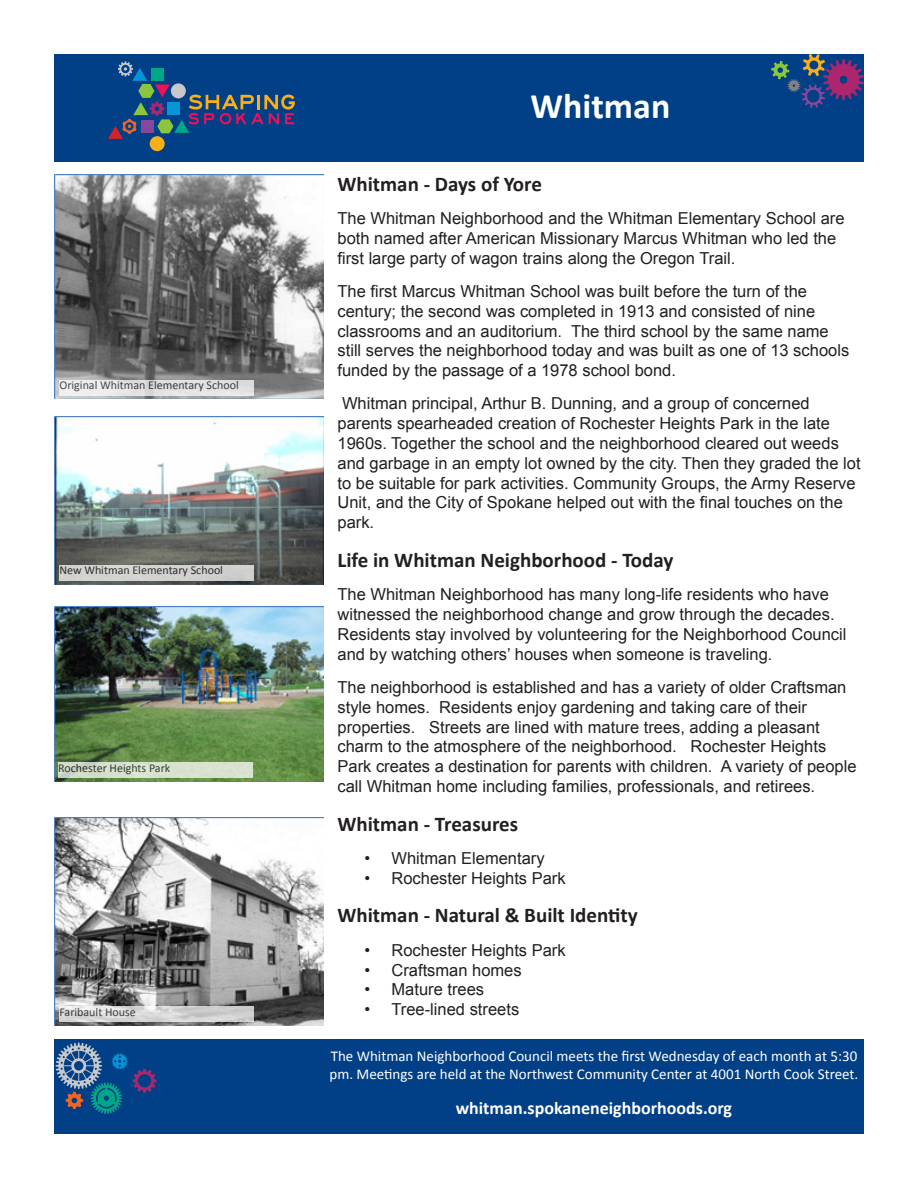
<style>
.page{position:relative;width:918px;height:1188px;background:#fff}
.page>*{position:absolute;margin:0;border:0;box-sizing:border-box;transform-origin:0 0}
.t1{font:700 36px "Calibri";color:#fff}
.Heading_1{font:700 21px "Calibri";color:#231f20}
.Footer_Bold{font:700 18px "Calibri";color:#fff}
.Body_Copy{font:16.5px/19.8px "Arial";color:#231f20}
.Footer_Normal{font:15px/18px "Calibri";color:#fff}
.t2{font:12px "Calibri";color:#231f20}
</style>
<div class="page">
<div style="left:54px;top:1040px;width:810px;height:94px;background:#014086"></div>
<div style="left:54px;top:54px;width:810px;height:108px;background:#014086"></div>
<svg style="left:771px;top:54px;width:93px;height:54px"></svg>
<div style="left:150px;top:136px;width:15px;height:15px;background:#faaf18;border-radius:50%"></div>
<svg style="left:108px;top:61px;width:187px;height:78px"></svg>
<svg style="left:56px;top:1043px;width:100px;height:71px"></svg>
<img style="left:54px;top:175px;width:270px;height:224px">
<img style="left:54px;top:417px;width:270px;height:167px">
<img style="left:54px;top:606px;width:270px;height:176px">
<img style="left:54px;top:818px;width:270px;height:208px">
<svg style="left:59px;top:380px;width:195px;height:15px;background:#e4e4e4"></svg>
<div style="left:59px;top:565px;width:195px;height:15px;background:#d2d2d0"></div>
<svg style="left:58px;top:763px;width:195px;height:15px;background:#d5e0ce"></svg>
<svg style="left:59px;top:1007px;width:195px;height:15px;background:#d6d6d6"></svg>
<p class="t2" style="left:59px;top:378px;width:181px">Original Whitman Elementary School</p>
<p class="t2" style="left:59px;top:563px;width:165px">New Whitman Elementary School</p>
<p class="t2" style="left:58px;top:760px;width:114px">Rochester Heights Park</p>
<p class="t2" style="left:59px;top:1004px;width:78px">Faribault House</p>
<p class="t1" style="left:531px;top:83px;width:141px">Whitman</p>
<p class="Heading_1" style="left:338px;top:170px;width:206px">Whitman - Days of Yore</p>
<p class="Body_Copy" style="left:338px;top:208px;width:509px">The Whitman Neighborhood and the Whitman Elementary School are both named after American Missionary Marcus Whitman who led the first large party of wagon trains along the Oregon Trail.</p>
<p class="Body_Copy" style="left:338px;top:281px;width:513px">The first Marcus Whitman School was built before the turn of the century; the second was completed in 1913 and consisted of nine classrooms and an auditorium. The third school by the same name still serves the neighborhood today and was built as one of 13 schools funded by the passage of a 1978 school bond.</p>
<p class="Body_Copy" style="left:338px;top:394px;width:525px">Whitman principal, Arthur B. Dunning, and a group of concerned parents spearheaded creation of Rochester Heights Park in the late 1960s. Together the school and the neighborhood cleared out weeds and garbage in an empty lot owned by the city. Then they graded the lot to be suitable for park activities. Community Groups, the Army Reserve Unit, and the City of Spokane helped out with the final touches on the park.</p>
<p class="Heading_1" style="left:338px;top:547px;width:337px">Life in Whitman Neighborhood - Today</p>
<p class="Body_Copy" style="left:338px;top:585px;width:510px">The Whitman Neighborhood has many long-life residents who have witnessed the neighborhood change and grow through the decades.<br>Residents stay involved by volunteering for the Neighborhood Council and by watching others’ houses when someone is traveling.</p>
<p class="Body_Copy" style="left:338px;top:677px;width:521px">The neighborhood is established and has a variety of older Craftsman style homes. Residents enjoy gardening and taking care of their properties. Streets are lined with mature trees, adding a pleasant charm to the atmosphere of the neighborhood. Rochester Heights Park creates a destination for parents with children. A variety of people call Whitman home including families, professionals, and retirees.</p>
<p class="Heading_1" style="left:338px;top:810px;width:182px">Whitman - Treasures</p>
<p class="Body_Copy" style="left:364px;top:848px;width:182px">• Whitman Elementary</p>
<p class="Body_Copy" style="left:364px;top:868px;width:203px">• Rochester Heights Park</p>
<p class="Heading_1" style="left:338px;top:902px;width:302px">Whitman - Natural &amp; Built Identity</p>
<p class="Body_Copy" style="left:364px;top:940px;width:203px">• Rochester Heights Park</p>
<p class="Body_Copy" style="left:364px;top:960px;width:159px">• Craftsman homes</p>
<p class="Body_Copy" style="left:364px;top:980px;width:121px">• Mature trees</p>
<p class="Body_Copy" style="left:364px;top:1000px;width:156px">• Tree-lined streets</p>
<p class="Footer_Normal" style="left:330px;top:1047px;width:530px">The Whitman Neighborhood Council meets the first Wednesday of each month at 5:30 pm. Meetings are held at the Northwest Community Center at 4001 North Cook Street.</p>
<p class="Footer_Bold" style="left:456px;top:1097px;width:278px">whitman.spokaneneighborhoods.org</p>
</div>
